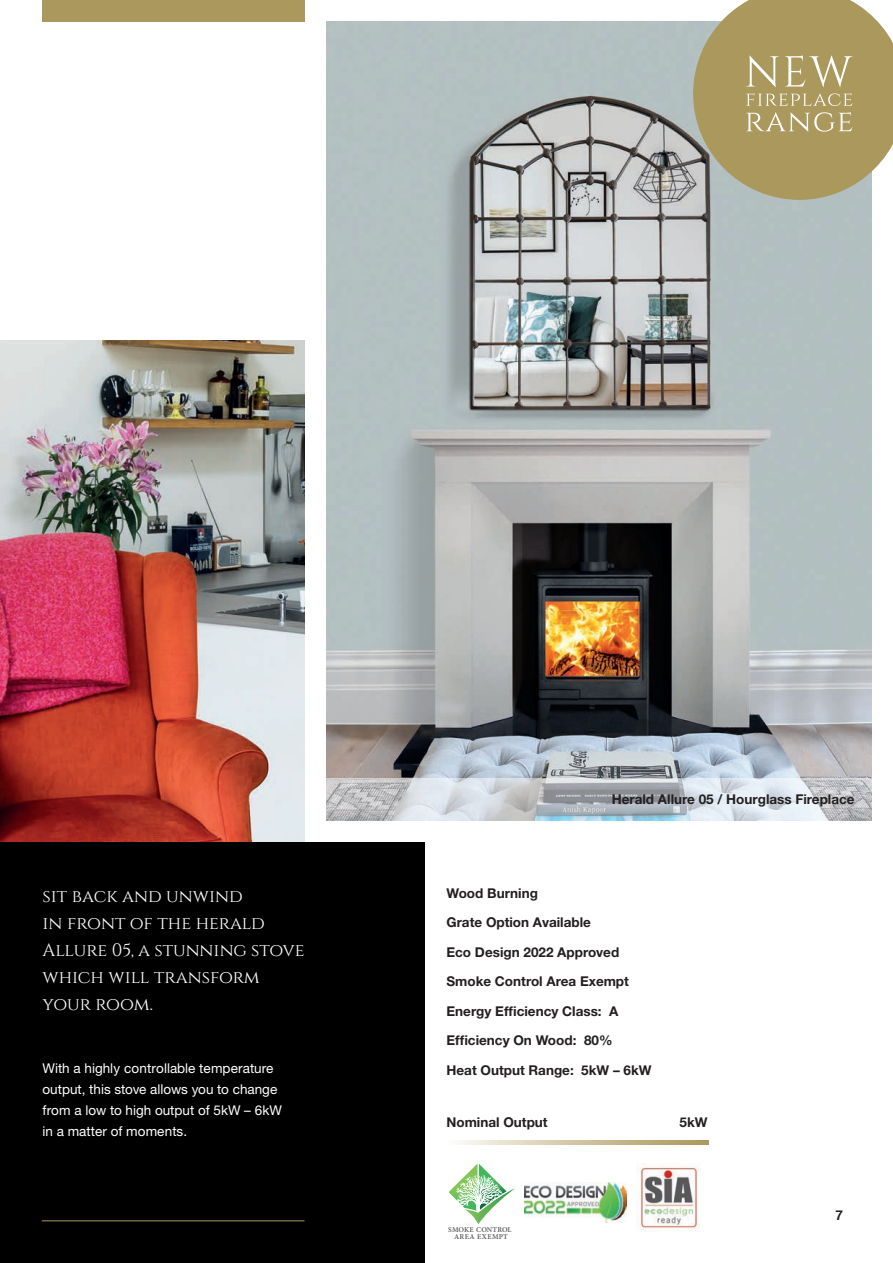
<style>
.page{position:relative;width:893px;height:1263px;background:#fff}
.page>*{position:absolute;margin:0;border:0;box-sizing:border-box;transform-origin:0 0}
.t1{font:18px/27px "Cinzel";color:#fff}
.t2{font:700 13.5px/29.5px "Helvetica Neue";color:#231f20}
.t3{font:13.5px/21px "Helvetica Neue";color:#fff}
.t4{font:700 13.5px "Helvetica";color:#231f20}
.t5{font:600 7.35px/6.8px "Minion Pro";letter-spacing:.02em;color:#57585a;text-align:center}
</style>
<div class="page">
<img style="left:0;top:340px;width:305px;height:502px">
<img style="left:326px;top:21px;width:546px;height:757px">
<svg style="left:693px;top:0;width:200px;height:200px;background:#b1a474"></svg>
<div style="left:0;top:842px;width:424px;height:421px;background:#000001"></div>
<svg style="left:460px;top:1141px;width:249px;height:4px"></svg>
<hr style="left:42px;top:1220px;width:262px;height:1px;background:#aa985d">
<div style="left:42px;top:0;width:263px;height:21px;background:#aa985d"></div>
<svg style="left:326px;top:778px;width:546px;height:43px;background:#c4cad0"></svg>
<img style="left:637px;top:1163px;width:64px;height:69px">
<img style="left:524px;top:1183px;width:102px;height:39px">
<svg style="left:449px;top:1175px;width:66px;height:49px"></svg>
<h1 class="t1" style="left:43px;top:883px;width:264px">sit back and unwind<br>in front of the herald<br>Allure 05, a stunning stove which will transform your room.</h1>
<p class="t3" style="left:43px;top:1057px;width:241px">With a highly controllable temperature output, this stove allows you to change from a low to high output of 5kW – 6kW in a matter of moments.</p>
<p class="t2" style="left:612px;top:784px;width:244px">Herald Allure 05 / Hourglass Fireplace</p>
<p class="t2" style="left:446px;top:878px;width:207px">Wood Burning<br>Grate Option Available<br>Eco Design 2022 Approved<br>Smoke Control Area Exempt<br>Energy Efficiency Class: A<br>Efficiency On Wood: 80%<br>Heat Output Range: 5kW – 6kW</p>
<p class="t2" style="left:446px;top:1107px;width:103px">Nominal Output</p>
<p class="t2" style="left:679px;top:1107px;width:29px">5kW</p>
<p class="t5" style="left:448px;top:1226px;width:65px">SMOKE CONTROL<br>AREA EXEMPT</p>
<p class="t4" style="left:835px;top:1205px;width:9px">7</p>
</div>
